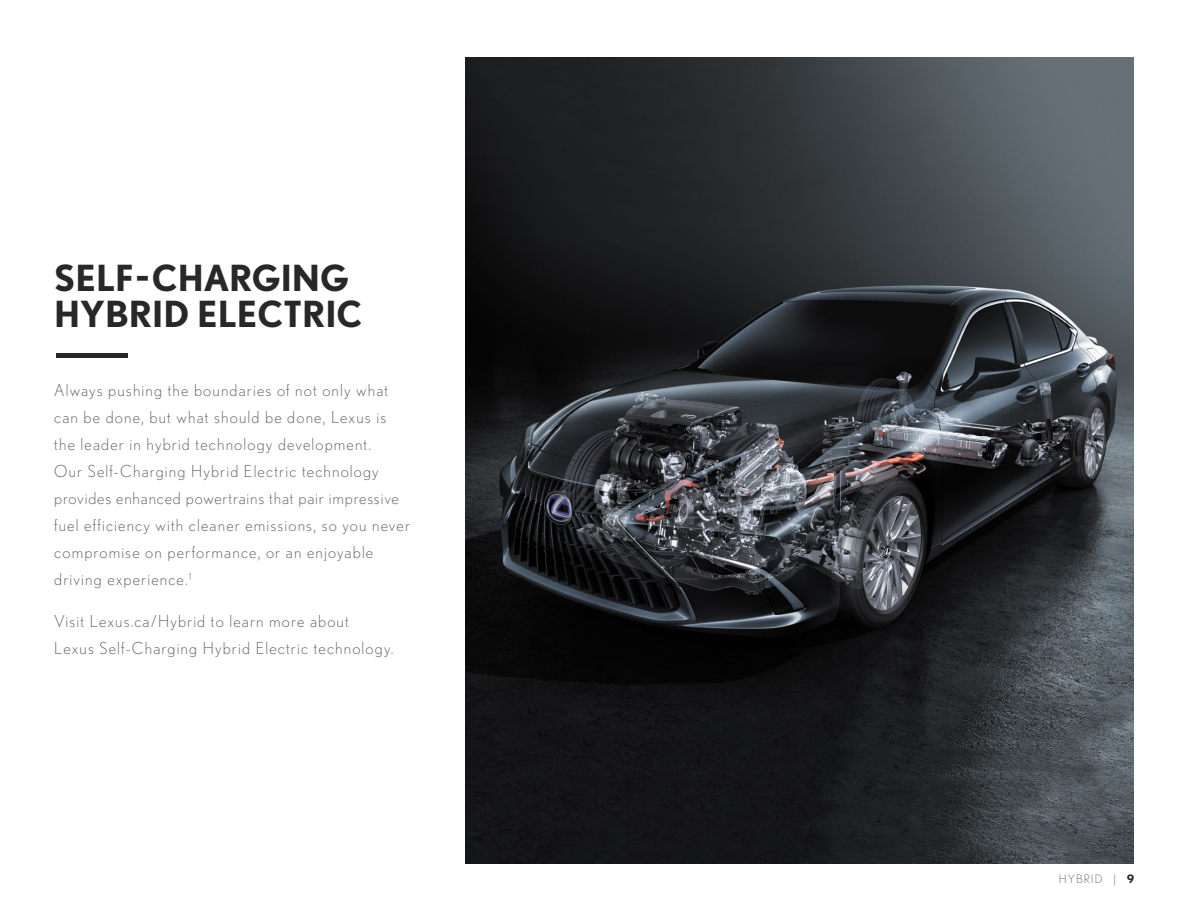
<style>
.page{position:relative;width:1188px;height:918px;background:#fff}
.page>*{position:absolute;margin:0;border:0;box-sizing:border-box;transform-origin:0 0}
.t1{font:700 36px/36px "Nobel";color:#292829}
.t2{font:300 16.5px/27px "Nobel";letter-spacing:.07em;color:#636466}
.t3{font:300 11.55px "Nobel";letter-spacing:.09em;color:#636466}
.s1{font-weight:700;color:#292829}
</style>
<div class="page">
<img style="left:466px;top:57px;width:668px;height:807px">
<div style="left:57px;top:353px;width:71px;height:5px;background:#292829"></div>
<h1 class="t1" style="left:54px;top:260px;width:310px">SELF-CHARGING<br>HYBRID ELECTRIC</h1>
<p class="t2" style="left:54px;top:377px;width:357px">Always pushing the boundaries of not only what can be done, but what should be done, Lexus is the leader in hybrid technology development.<br>Our Self-Charging Hybrid Electric technology provides enhanced powertrains that pair impressive fuel efficiency with cleaner emissions, so you never compromise on performance, or an enjoyable driving experience.<sup>1</sup></p>
<p class="t2" style="left:54px;top:608px;width:341px">Visit Lexus.ca/Hybrid to learn more about<br>Lexus Self-Charging Hybrid Electric technology.</p>
<p class="t3" style="left:1059px;top:872px;width:77px">HYBRID | <span class="s1">9</span></p>
</div>
